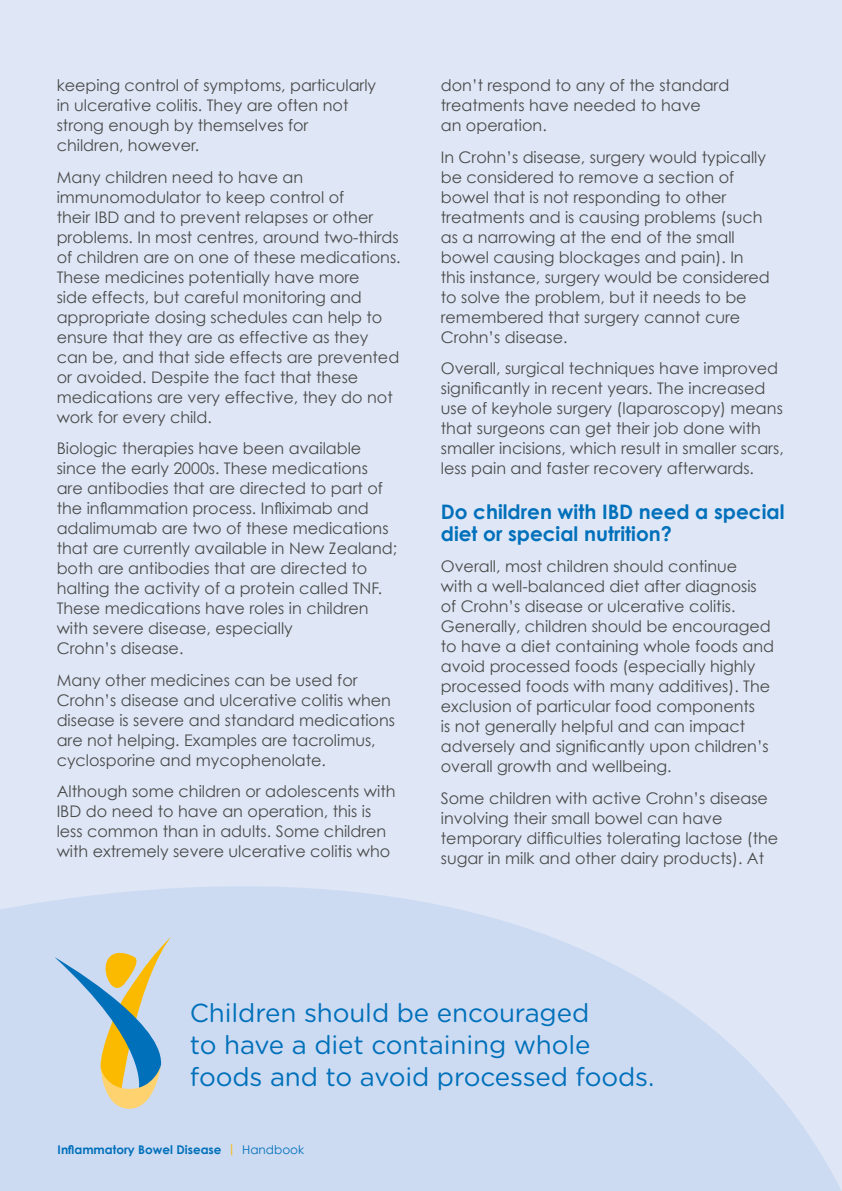
<style>
.page{position:relative;width:842px;height:1191px;background:#dfe7f7}
.page>*{position:absolute;margin:0;border:0;box-sizing:border-box;transform-origin:0 0}
.t1{font:26px/32px "Gotham Rounded";letter-spacing:-.005em;color:#0070ba}
.t2{font:700 20px/22px "Century Gothic";color:#0070ba}
.t3{font:16px/20px "Century Gothic";color:#4a4a49}
.t4{font:700 12px "Century Gothic";color:#0070ba}
.s1{color:#fbba00}
.s2{font-weight:400}
</style>
<div class="page">
<svg style="left:0;top:886px;width:841px;height:305px;fill:#cddbf2"></svg>
<svg style="left:55px;top:935px;width:117px;height:173px"></svg>
<p class="t3" style="left:57px;top:75px;width:321px">keeping control of symptoms, particularly in ulcerative colitis. They are often not strong enough by themselves for children, however.</p>
<p class="t3" style="left:57px;top:167px;width:345px">Many children need to have an immunomodulator to keep control of<br>their IBD and to prevent relapses or other problems. In most centres, around two-thirds of children are on one of these medications.<br>These medicines potentially have more<br>side effects, but careful monitoring and appropriate dosing schedules can help to ensure that they are as effective as they can be, and that side effects are prevented or avoided. Despite the fact that these medications are very effective, they do not work for every child.</p>
<p class="t3" style="left:57px;top:438px;width:342px">Biologic therapies have been available since the early 2000s. These medications are antibodies that are directed to part of the inflammation process. Infliximab and adalimumab are two of these medications that are currently available in New Zealand; both are antibodies that are directed to halting the activity of a protein called TNF.<br>These medications have roles in children with severe disease, especially<br>Crohn’s disease.</p>
<p class="t3" style="left:57px;top:669px;width:340px">Many other medicines can be used for Crohn’s disease and ulcerative colitis when disease is severe and standard medications are not helping. Examples are tacrolimus, cyclosporine and mycophenolate.</p>
<p class="t3" style="left:57px;top:781px;width:340px">Although some children or adolescents with IBD do need to have an operation, this is less common than in adults. Some children with extremely severe ulcerative colitis who</p>
<p class="t3" style="left:441px;top:75px;width:290px">don’t respond to any of the standard treatments have needed to have<br>an operation.</p>
<p class="t3" style="left:441px;top:147px;width:330px">In Crohn’s disease, surgery would typically be considered to remove a section of bowel that is not responding to other treatments and is causing problems (such as a narrowing at the end of the small bowel causing blockages and pain). In this instance, surgery would be considered to solve the problem, but it needs to be remembered that surgery cannot cure Crohn’s disease.</p>
<p class="t3" style="left:441px;top:358px;width:344px">Overall, surgical techniques have improved significantly in recent years. The increased use of keyhole surgery (laparoscopy) means that surgeons can get their job done with smaller incisions, which result in smaller scars, less pain and faster recovery afterwards.</p>
<p class="t2" style="left:441px;top:500px;width:345px">Do children with IBD need a special diet or special nutrition?</p>
<p class="t3" style="left:441px;top:556px;width:335px">Overall, most children should continue<br>with a well-balanced diet after diagnosis of Crohn’s disease or ulcerative colitis.<br>Generally, children should be encouraged to have a diet containing whole foods and avoid processed foods (especially highly processed foods with many additives). The exclusion of particular food components<br>is not generally helpful and can impact adversely and significantly upon children’s overall growth and wellbeing.</p>
<p class="t3" style="left:441px;top:787px;width:339px">Some children with active Crohn’s disease involving their small bowel can have temporary difficulties tolerating lactose (the sugar in milk and other dairy products). At</p>
<h1 class="t1" style="left:190px;top:995px;width:466px">Children should be encouraged<br>to have a diet containing whole foods and to avoid processed foods.</h1>
<p class="t4" style="left:58px;top:1141px;width:248px">Inflammatory Bowel Disease <span class="s1">|</span> <span class="s2">Handbook</span></p>
</div>
